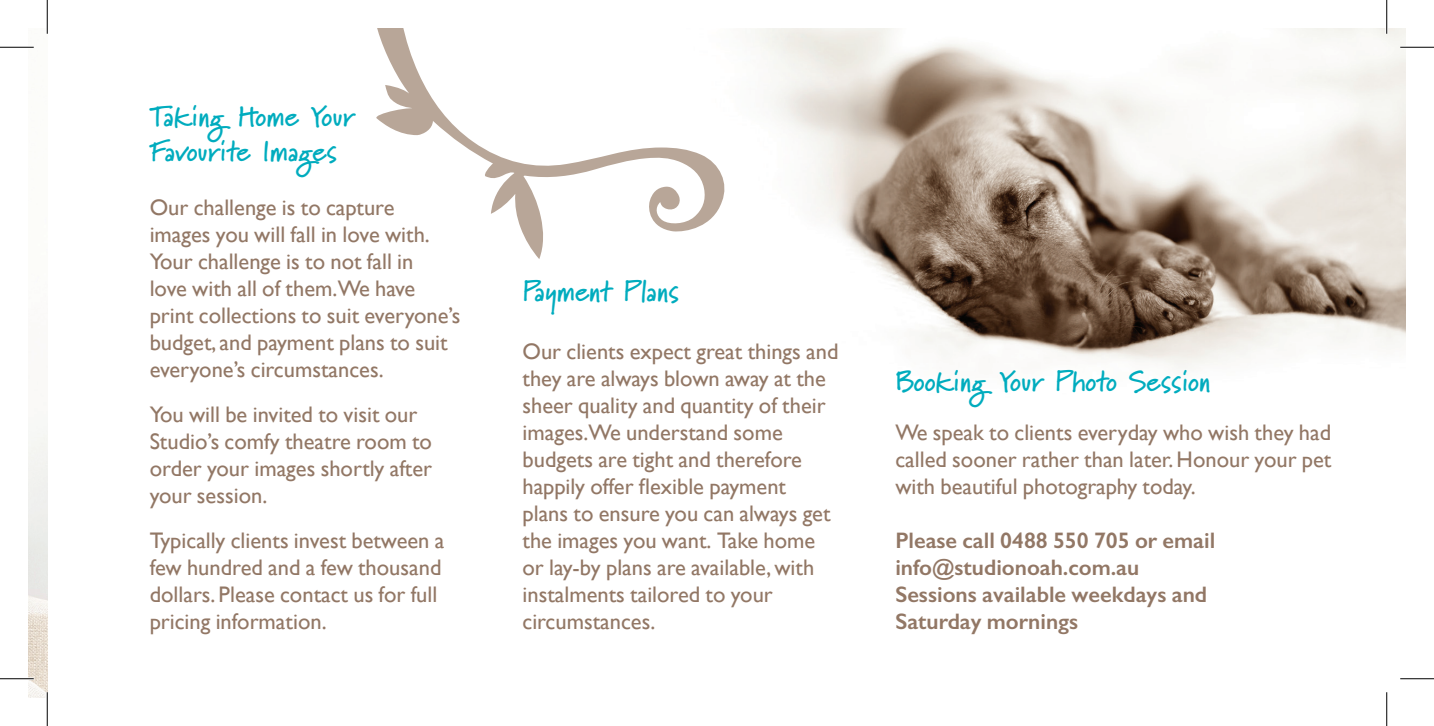
<style>
.page{position:relative;width:1434px;height:726px;background:#fff}
.page>*{position:absolute;margin:0;border:0;box-sizing:border-box;transform-origin:0 0}
.t1{font:700 29.25px/35.1px "Marydale";color:#00acbe}
.t2{font:22.5px/27px "Gill Sans";color:#927765}
.t3{font:600 22.5px/27px "Gill Sans";color:#927765}
</style>
<div class="page">
<img style="left:28px;top:430px;width:19px;height:268px">
<img style="left:751px;top:28px;width:655px;height:341px">
<svg style="left:376px;top:28px;width:349px;height:231px"></svg>
<hr style="left:1400px;top:46px;width:34px;height:3px;background:#fff">
<hr style="left:0;top:677px;width:34px;height:3px;background:#fff">
<hr style="left:46px;top:692px;width:3px;height:34px;background:#fff">
<hr style="left:1385px;top:0;width:3px;height:34px;background:#fff">
<hr style="left:0;top:47px;width:34px;height:1px;background:#000">
<hr style="left:1400px;top:47px;width:34px;height:1px;background:#000">
<hr style="left:0;top:678px;width:34px;height:1px;background:#000">
<hr style="left:1400px;top:678px;width:34px;height:1px;background:#000">
<hr style="left:47px;top:0;width:1px;height:34px;background:#000">
<hr style="left:47px;top:692px;width:1px;height:34px;background:#000">
<hr style="left:1386px;top:0;width:1px;height:34px;background:#000">
<hr style="left:1386px;top:692px;width:1px;height:34px;background:#000">
<h1 class="t1" style="left:150px;top:98px;width:207px">Taking Home Your<br>Favourite Images</h1>
<p class="t2" style="left:150px;top:193px;width:312px">Our challenge is to capture images you will fall in love with.<br>Your challenge is to not fall in<br>love with all of them.We have print collections to suit everyone’s budget, and payment plans to suit everyone’s circumstances.</p>
<p class="t2" style="left:150px;top:400px;width:284px">You will be invited to visit our<br>Studio’s comfy theatre room to order your images shortly after your session.</p>
<p class="t2" style="left:150px;top:526px;width:296px">Typically clients invest between a few hundred and a few thousand dollars. Please contact us for full pricing information.</p>
<h1 class="t1" style="left:522px;top:274px;width:158px">Payment Plans</h1>
<p class="t2" style="left:522px;top:338px;width:318px">Our clients expect great things and they are always blown away at the sheer quality and quantity of their images.We understand some budgets are tight and therefore happily offer flexible payment<br>plans to ensure you can always get the images you want. Take home or lay-by plans are available, with instalments tailored to your circumstances.</p>
<h1 class="t1" style="left:895px;top:363px;width:317px">Booking Your Photo Session</h1>
<p class="t2" style="left:895px;top:419px;width:438px;text-align:justify">We speak to clients everyday who wish they had called sooner rather than later. Honour your pet with beautiful photography today.</p>
<p class="t3" style="left:895px;top:527px;width:321px">Please call 0488 550 705 or email info@studionoah.com.au<br>Sessions available weekdays and<br>Saturday mornings</p>
</div>
